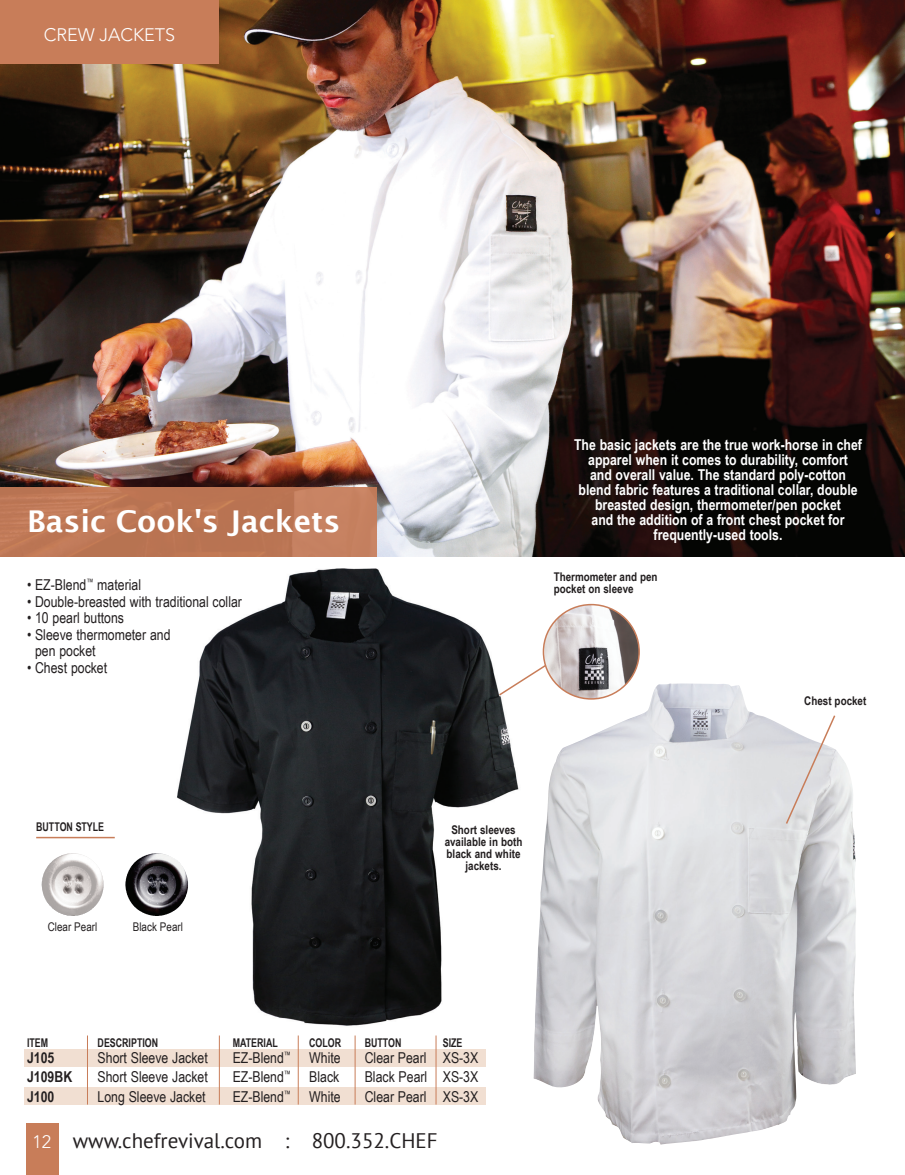
<style>
.page{position:relative;width:905px;height:1175px;background:#fff}
.page>*{position:absolute;margin:0;border:0;box-sizing:border-box;transform-origin:0 0}
.t1{font:600 30px "Lucida Sans";color:#fff}
.t2{font:21px "PT Sans";color:#231f20}
.t3{font:300 18px "Avenir";color:#fff}
.t4{font:700 15px/15px "Arial Narrow";color:#fff;text-align:center}
.t5{font:15px/16.5px "Arial Narrow";color:#231f20}
.t6{font:700 15px "Arial Narrow";color:#231f20}
.t7{font:700 12px/12px "Arial Narrow";color:#231f20}
.t8{font:700 12px "Arial Narrow";color:#231f20;scale:.9 1}
.t9{font:12px "Arial Narrow";color:#231f20}
.s1{font-family:"Avenir";font-weight:300;font-size:18px;color:#fff}
</style>
<div class="page">
<img style="left:127px;top:556px;width:418px;height:470px">
<svg style="left:497px;top:653px;width:47px;height:44px"></svg>
<img style="left:0;top:0;width:904px;height:556px">
<img style="left:533px;top:683px;width:323px;height:461px">
<img style="left:41px;top:853px;width:62px;height:63px">
<img style="left:544px;top:604px;width:95px;height:95px">
<div style="left:542px;top:604px;width:98px;height:95px;border:2px solid #c87d59;border-radius:50%"></div>
<svg style="left:784px;top:713px;width:52px;height:112px"></svg>
<hr style="left:36px;top:836px;width:79px;height:2px;background:#c87d59">
<img style="left:125px;top:853px;width:54px;height:63px">
<div style="left:24px;top:1087px;width:462px;height:17px;background:#f1dfd2"></div>
<div style="left:24px;top:1050px;width:462px;height:17px;background:#f1dfd2"></div>
<hr style="left:87px;top:1035px;width:1px;height:69px;background:#c87d59">
<hr style="left:219px;top:1035px;width:1px;height:69px;background:#c87d59">
<hr style="left:298px;top:1035px;width:1px;height:69px;background:#c87d59">
<hr style="left:355px;top:1035px;width:1px;height:69px;background:#c87d59">
<hr style="left:435px;top:1035px;width:1px;height:69px;background:#c87d59">
<div style="left:0;top:0;width:219px;height:64px;background:#c87d59"></div>
<div style="left:26px;top:1123px;width:32px;height:51px;background:#c87d59"></div>
<div style="left:0;top:487px;width:377px;height:69px;background:linear-gradient(to right,#bc7553,#c17c5c)"></div>
<p class="t3" style="left:44px;top:24px;width:133px">CREW JACKETS</p>
<h1 class="t1" style="left:27px;top:504px;width:315px">Basic Cook's Jackets</h1>
<p class="t5" style="left:27px;top:576px;width:116px">• EZ-Blend<sup>™</sup> material</p>
<p class="t5" style="left:27px;top:593px;width:216px">• Double-breasted with traditional collar</p>
<p class="t5" style="left:27px;top:609px;width:98px">• 10 pearl buttons</p>
<p class="t5" style="left:35px;top:626px;width:137px;text-indent:-8px">• Sleeve thermometer and pen pocket</p>
<p class="t5" style="left:27px;top:659px;width:82px">• Chest pocket</p>
<p class="t4" style="left:574px;top:436px;width:289px">The basic jackets are the true work-horse in chef apparel when it comes to durability, comfort<br>and overall value. The standard poly-cotton blend fabric features a traditional collar, double breasted design, thermometer/pen pocket<br>and the addition of a front chest pocket for frequently-used tools.</p>
<p class="t7" style="left:553px;top:570px;width:105px">Thermometer and pen pocket on sleeve</p>
<p class="t7" style="left:804px;top:694px;width:64px">Chest pocket</p>
<p class="t8" style="left:36px;top:818px;width:77px">BUTTON STYLE</p>
<p class="t9" style="left:48px;top:918px;width:51px">Clear Pearl</p>
<p class="t9" style="left:133px;top:918px;width:52px">Black Pearl</p>
<p class="t7" style="left:444px;top:823px;width:79px;text-align:center">Short sleeves available in both black and white jackets.</p>
<p class="t8" style="left:27px;top:1033px;width:25px">ITEM</p>
<p class="t8" style="left:98px;top:1033px;width:69px">DESCRIPTION</p>
<p class="t8" style="left:233px;top:1033px;width:52px">MATERIAL</p>
<p class="t8" style="left:309px;top:1033px;width:37px">COLOR</p>
<p class="t8" style="left:365px;top:1033px;width:42px">BUTTON</p>
<p class="t8" style="left:443px;top:1033px;width:23px">SIZE</p>
<p class="t6" style="left:27px;top:1046px;width:29px">J105</p>
<p class="t5" style="left:98px;top:1049px;width:112px">Short Sleeve Jacket</p>
<p class="t5" style="left:233px;top:1049px;width:109px">EZ-Blend<sup>™</sup> White</p>
<p class="t5" style="left:365px;top:1049px;width:115px">Clear Pearl XS-3X</p>
<p class="t6" style="left:27px;top:1065px;width:47px">J109BK</p>
<p class="t5" style="left:98px;top:1068px;width:112px">Short Sleeve Jacket</p>
<p class="t5" style="left:233px;top:1068px;width:108px">EZ-Blend<sup>™</sup> Black</p>
<p class="t5" style="left:365px;top:1068px;width:115px">Black Pearl XS-3X</p>
<p class="t6" style="left:27px;top:1084px;width:29px">J100</p>
<p class="t5" style="left:98px;top:1087px;width:110px">Long Sleeve Jacket</p>
<p class="t5" style="left:233px;top:1087px;width:109px">EZ-Blend<sup>™</sup> White</p>
<p class="t5" style="left:365px;top:1087px;width:115px">Clear Pearl XS-3X</p>
<h2 class="t2" style="left:32px;top:1127px;width:406px"><span class="s1">12</span> www.chefrevival.com : 800.352.CHEF</h2>
</div>
